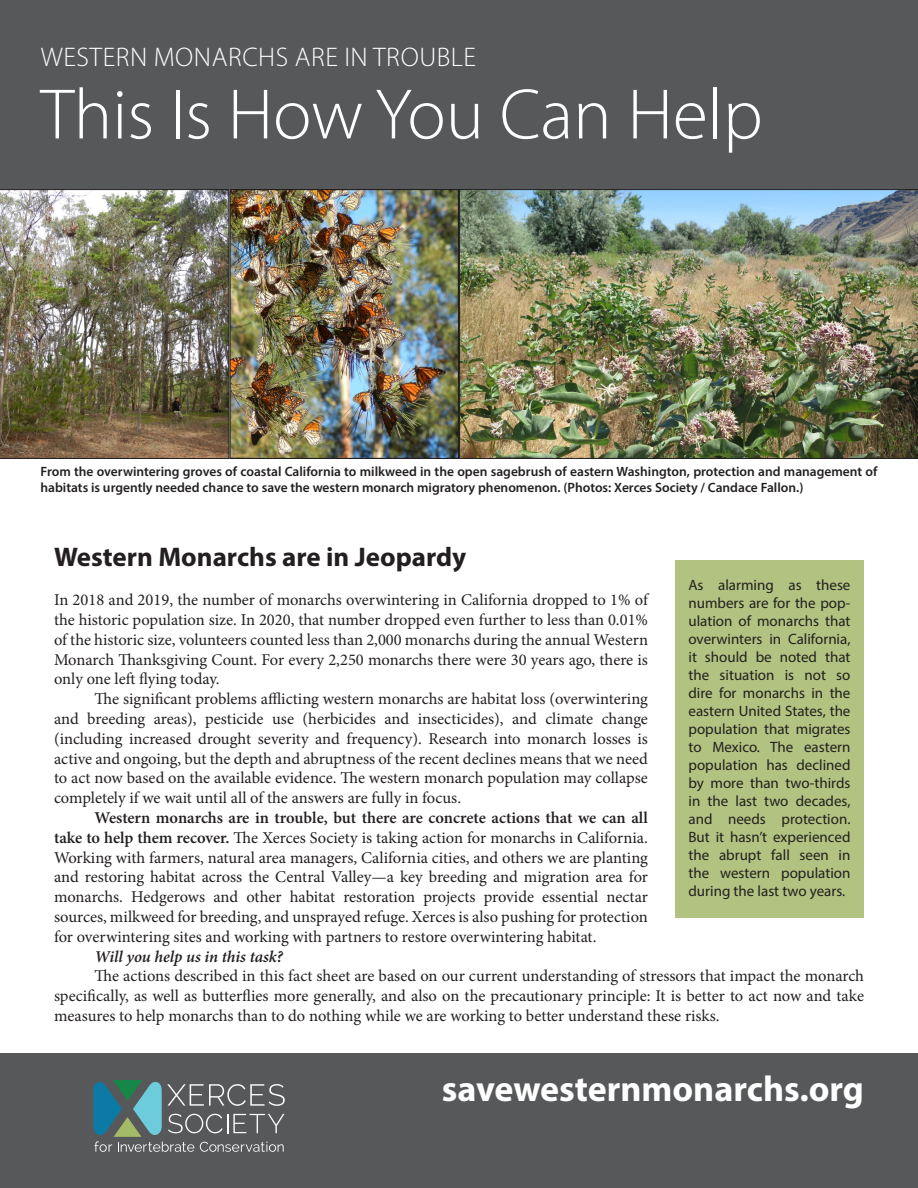
<style>
.page{position:relative;width:918px;height:1188px;background:#fff}
.page>*{position:absolute;margin:0;border:0;box-sizing:border-box;transform-origin:0 0}
.t1{font:300 72px "Myriad Pro";color:#fff}
.t2{font:700 36px "Myriad Pro";color:#fff}
.t3{font:700 27px "Myriad Pro";color:#231f20}
.t4{font:300 27px "Myriad Pro";letter-spacing:.02em;color:#fff}
.t5{font:16.5px/19.8px "Minion Pro";letter-spacing:-.005em;color:#231f20;text-align:justify}
.t6{font:italic 600 16.5px "Minion Pro";letter-spacing:-.005em;color:#231f20}
.t7{font:15px/18px "Myriad Pro";color:#231f20;text-align:justify}
.t8{font:600 13.5px/16.2px "Myriad Pro";color:#231f20}
.s1{font-weight:600}
</style>
<div class="page">
<img style="left:459px;top:189px;width:459px;height:270px">
<img style="left:0;top:189px;width:229px;height:270px">
<img style="left:232px;top:191px;width:225px;height:266px">
<div style="left:230px;top:189px;width:229px;height:270px;border:1px solid #231f20"></div>
<div style="left:0;top:0;width:918px;height:189px;background:#57585a"></div>
<div style="left:0;top:1053px;width:918px;height:135px;background:#57585a"></div>
<svg style="left:93px;top:1080px;width:192px;height:72px"></svg>
<div style="left:675px;top:561px;width:189px;height:357px;background:#b2c280"></div>
<h3 class="t4" style="left:41px;top:41px;width:437px">WESTERN MONARCHS ARE IN TROUBLE</h3>
<h1 class="t1" style="left:40px;top:71px;width:724px">This Is How You Can Help</h1>
<p class="t8" style="left:40px;top:463px;width:839px">From the overwintering groves of coastal California to milkweed in the open sagebrush of eastern Washington, protection and management of habitats is urgently needed chance to save the western monarch migratory phenomenon. (Photos: Xerces Society / Candace Fallon.)</p>
<h3 class="t3" style="left:54px;top:539px;width:414px">Western Monarchs are in Jeopardy</h3>
<p class="t5" style="left:54px;top:590px;width:596px">In 2018 and 2019, the number of monarchs overwintering in California dropped to 1% of the historic population size. In 2020, that number dropped even further to less than 0.01% of the historic size, volunteers counted less than 2,000 monarchs during the annual Western Monarch Thanksgiving Count. For every 2,250 monarchs there were 30 years ago, there is only one left flying today.</p>
<p class="t5" style="left:54px;top:689px;width:596px;text-indent:40px">The significant problems afflicting western monarchs are habitat loss (overwintering and breeding areas), pesticide use (herbicides and insecticides), and climate change (including increased drought severity and frequency). Research into monarch losses is active and ongoing, but the depth and abruptness of the recent declines means that we need to act now based on the available evidence. The western monarch population may collapse completely if we wait until all of the answers are fully in focus.</p>
<p class="t5" style="left:54px;top:808px;width:596px;text-indent:40px"><span class="s1">Western monarchs are in trouble, but there are concrete actions that we can all take to help them recover.</span> The Xerces Society is taking action for monarchs in California.<br>Working with farmers, natural area managers, California cities, and others we are planting and restoring habitat across the Central Valley—a key breeding and migration area for monarchs. Hedgerows and other habitat restoration projects provide essential nectar sources, milkweed for breeding, and unsprayed refuge. Xerces is also pushing for protection for overwintering sites and working with partners to restore overwintering habitat.</p>
<p class="t6" style="left:94px;top:945px;width:190px">Will you help us in this task?</p>
<p class="t5" style="left:54px;top:966px;width:812px;text-indent:40px">The actions described in this fact sheet are based on our current understanding of stressors that impact the monarch specifically, as well as butterflies more generally, and also on the precautionary principle: It is better to act now and take measures to help monarchs than to do nothing while we are working to better understand these risks.</p>
<p class="t7" style="left:688px;top:576px;width:164px">As alarming as these numbers are for the pop&shy;ulation of monarchs that overwinters in California, it should be noted that the situation is not so dire for monarchs in the eastern United States, the population that migrates to Mexico. The eastern population has declined by more than two-thirds in the last two decades, and needs protection.<br>But it hasn’t experienced the abrupt fall seen in the western population during the last two years.</p>
<h2 class="t2" style="left:442px;top:1065px;width:424px">savewesternmonarchs.org</h2>
</div>
